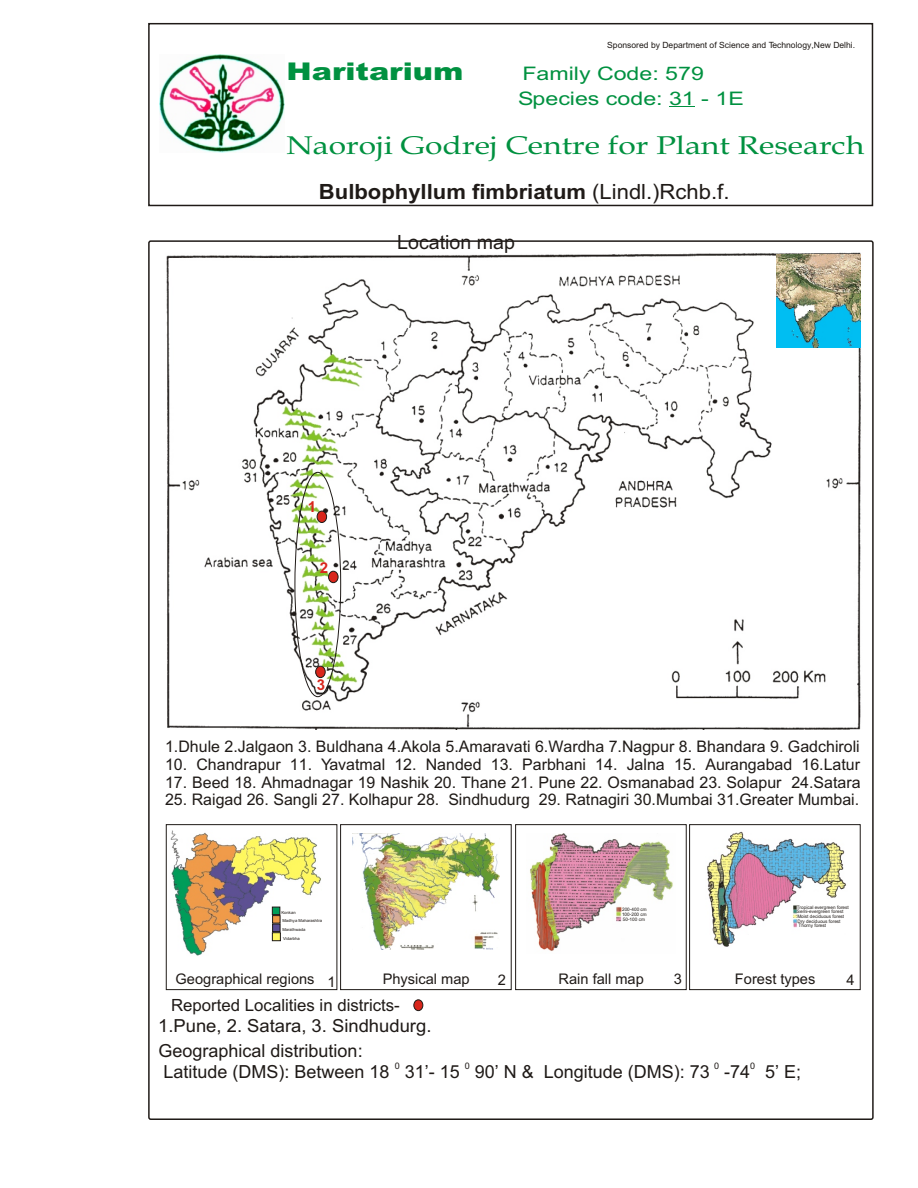
<style>
.page{position:relative;width:918px;height:1188px;background:#fff}
.page>*{position:absolute;margin:0;border:0;box-sizing:border-box;transform-origin:0 0}
.t1{font:25.65px "Book Antiqua";color:#009140;scale:1.24 1}
.t2{font:900 24.45px "Arial";color:#009140;scale:1.24 1}
.t3{font:700 21px "Arial";color:#1f1a17;scale:1.05 1}
.t4{font:19.65px "Arial";color:#1f1a17}
.t5{font:18.6px/24.5px "Arial";color:#009140;scale:1.24 1}
.t6{font:18px "Arial";color:#1f1a17}
.t7{font:16.8px "Arial";color:#1f1a17}
.t8{font:15.9px "Arial";color:#1f1a17}
.t9{font:700 15px "Arial";color:#d9261c}
.t10{font:14.7px "Arial";color:#1f1a17}
.t11{font:9px "Arial";color:#1f1a17}
.t12{font:8.55px "Arial";color:#1f1a17}
.t13{font:4.65px/5.2px "Arial";color:#1f1a17;text-align:justify}
.t14{font:4.2px/8.1px "Arial";color:#1f1a17}
.s1{font-weight:400}
</style>
<div class="page">
<img style="left:352px;top:833px;width:148px;height:116px">
<img style="left:166px;top:253px;width:695px;height:476px">
<img style="left:777px;top:255px;width:84px;height:92px">
<img style="left:783px;top:267px;width:75px;height:75px">
<img style="left:794px;top:304px;width:22px;height:18px">
<div style="left:166px;top:824px;width:171px;height:166px;border:1px solid #1f1a17"></div>
<div style="left:340px;top:824px;width:172px;height:166px;border:1px solid #1f1a17"></div>
<div style="left:515px;top:824px;width:172px;height:166px;border:1px solid #1f1a17"></div>
<div style="left:689px;top:824px;width:172px;height:166px;border:1px solid #1f1a17"></div>
<img style="left:707px;top:831px;width:139px;height:116px">
<div style="left:414px;top:1000px;width:9px;height:11px;background:#d9261c;border:1px solid #1f1a17;border-radius:50%"></div>
<img style="left:170px;top:830px;width:151px;height:126px">
<div style="left:272px;top:907px;width:8px;height:8px;background:#009e59;border:1px solid #1f1a17"></div>
<div style="left:272px;top:915px;width:8px;height:8px;background:#f09c4a;border:1px solid #1f1a17"></div>
<div style="left:272px;top:924px;width:8px;height:8px;background:#5c4f94;border:1px solid #1f1a17"></div>
<div style="left:272px;top:933px;width:9px;height:8px;background:#fff75e;border:1px solid #1f1a17"></div>
<img style="left:530px;top:833px;width:143px;height:118px">
<div style="left:317px;top:511px;width:10px;height:12px;background:#d9261c;border:1px solid #1f1a17;border-radius:50%"></div>
<svg style="left:669px;top:106px;width:26px;height:1px"></svg>
<img style="left:160px;top:55px;width:124px;height:97px">
<div style="left:148px;top:23px;width:725px;height:183px;border:2px solid #1f1a17"></div>
<div style="left:328px;top:571px;width:10px;height:12px;background:#d9261c;border:1px solid #1f1a17;border-radius:50%"></div>
<div style="left:316px;top:666px;width:9px;height:12px;background:#d9261c;border:1px solid #1f1a17;border-radius:50%"></div>
<div style="left:295px;top:472px;width:46px;height:225px;border:1px solid #1f1a17;border-radius:50%"></div>
<p class="t12" style="left:607px;top:42px;width:250px">Sponsored by Department of Science and Technology,New Delhi.</p>
<h2 class="t2" style="left:287px;top:63px;width:144px">Haritarium</h2>
<p class="t5" style="left:518px;top:63px;width:183px">Family Code: 579<br>Species code: 31 - 1E</p>
<h1 class="t1" style="left:287px;top:136px;width:467px">Naoroji Godrej Centre for Plant Research</h1>
<h3 class="t3" style="left:319px;top:184px;width:393px">Bulbophyllum fimbriatum <span class="s1">(Lindl.)Rchb.f.</span></h3>
<p class="t4" style="left:397px;top:235px;width:119px">Location map</p>
<p class="t9" style="left:308px;top:501px;width:10px">1</p>
<p class="t9" style="left:320px;top:562px;width:10px">2</p>
<p class="t9" style="left:317px;top:679px;width:10px">3</p>
<p class="t8" style="left:165px;top:740px;width:696px">1.Dhule 2.Jalgaon 3. Buldhana 4.Akola 5.Amaravati 6.Wardha 7.Nagpur 8. Bhandara 9. Gadchiroli</p>
<p class="t8" style="left:165px;top:758px;width:696px">10. Chandrapur 11. Yavatmal 12. Nanded 13. Parbhani 14. Jalna 15. Aurangabad 16.Latur</p>
<p class="t8" style="left:165px;top:776px;width:697px">17. Beed 18. Ahmadnagar 19 Nashik 20. Thane 21. Pune 22. Osmanabad 23. Solapur 24.Satara</p>
<p class="t8" style="left:165px;top:794px;width:696px">25. Raigad 26. Sangli 27. Kolhapur 28. Sindhudurg 29. Ratnagiri 30.Mumbai 31.Greater Mumbai.</p>
<p class="t14" style="left:281px;top:909px;width:42px">Konkan<br>Madhya Maharashtra</p>
<p class="t14" style="left:282px;top:925px;width:25px;line-height:9px">Marathwada<br>Vidarbha</p>
<p class="t10" style="left:176px;top:973px;width:162px">Geographical regions 1</p>
<p class="t13" style="left:622px;top:907px;width:26px">200-400 cm 100-200 cm 50-100 cm</p>
<p class="t13" style="left:797px;top:905px;width:54px">Tropical evergreen forest</p>
<p class="t13" style="left:797px;top:909px;width:48px">Semi-evergreen forest</p>
<p class="t13" style="left:797px;top:914px;width:48px">Moist deciduous forest</p>
<p class="t13" style="left:798px;top:919px;width:44px">Dry deciduous forest</p>
<p class="t13" style="left:799px;top:924px;width:29px">Thorny forest</p>
<p class="t10" style="left:383px;top:973px;width:88px">Physical map</p>
<p class="t10" style="left:498px;top:974px;width:10px">2</p>
<p class="t10" style="left:559px;top:973px;width:87px">Rain fall map</p>
<p class="t10" style="left:674px;top:974px;width:10px">3</p>
<p class="t10" style="left:735px;top:973px;width:82px">Forest types</p>
<p class="t10" style="left:846px;top:975px;width:10px">4</p>
<p class="t7" style="left:171px;top:998px;width:230px">Reported Localities in districts-</p>
<p class="t6" style="left:158px;top:1019px;width:275px">1.Pune, 2. Satara, 3. Sindhudurg.</p>
<p class="t6" style="left:159px;top:1044px;width:206px">Geographical distribution:</p>
<p class="t11" style="left:395px;top:1062px;width:7px">0</p>
<p class="t11" style="left:465px;top:1062px;width:7px">0</p>
<p class="t11" style="left:714px;top:1062px;width:7px">0</p>
<p class="t11" style="left:750px;top:1062px;width:7px">0</p>
<p class="t6" style="left:164px;top:1065px;width:639px">Latitude (DMS): Between 18 31’- 15 90’ N &amp; Longitude (DMS): 73 -74 5’ E;</p>
</div>
